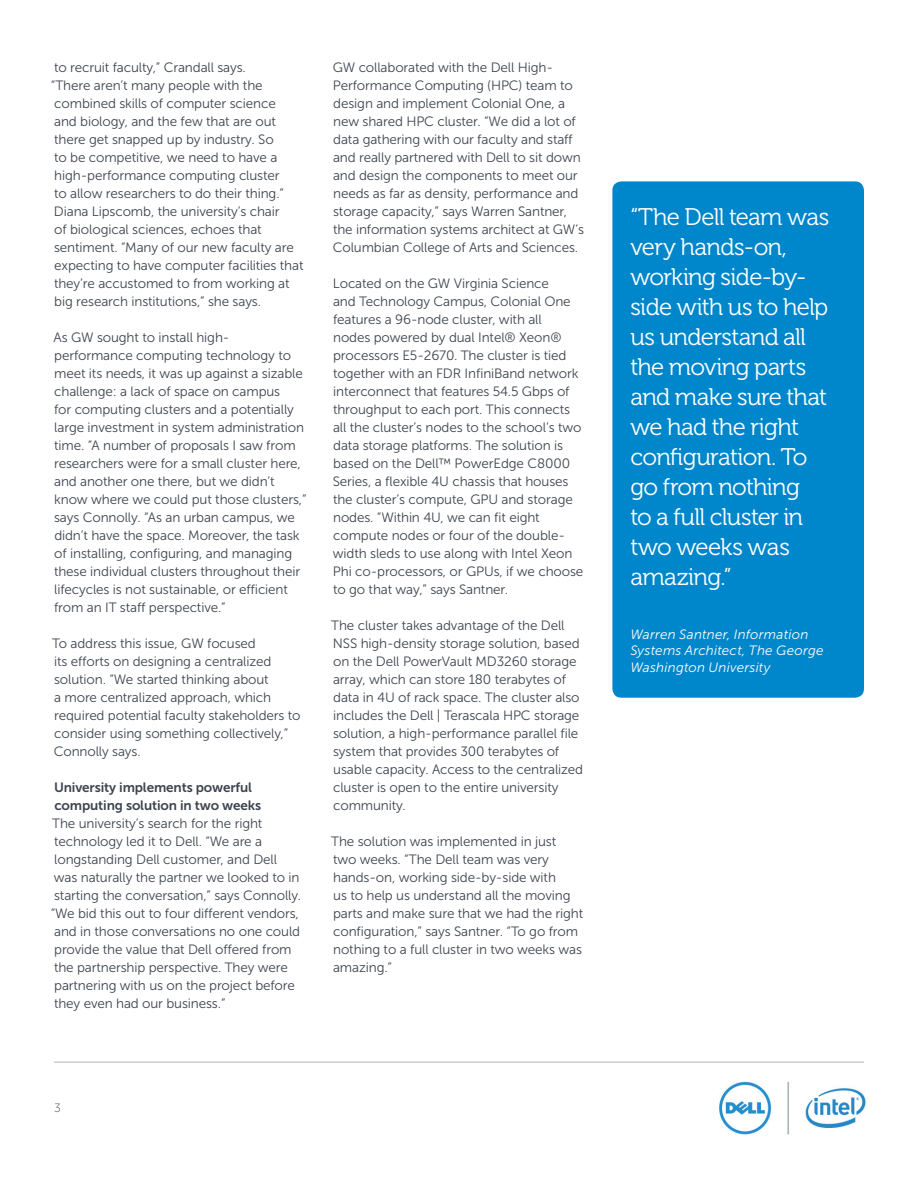
<style>
.page{position:relative;width:918px;height:1188px;background:#fff}
.page>*{position:absolute;margin:0;border:0;box-sizing:border-box;transform-origin:0 0}
.t1{font:24px/30px "Museo For Dell 300";letter-spacing:-.03em;color:#fff}
.t2{font:13.5px/18px "Museo Sans For Dell 300";letter-spacing:-.01em;color:#3e444f}
.t3{font:italic 13.5px/16.5px "Museo Sans For Dell 300";letter-spacing:.015em;color:#fff}
.t4{font:13.5px/18px "Museo Sans For Dell 700";letter-spacing:-.01em;color:#3e444f}
.t5{font:12px "Museo Sans For Dell 100";color:#3e444f}
</style>
<div class="page">
<hr style="left:54px;top:1062px;width:810px;height:1px;background:#aeb3b8">
<img style="left:719px;top:1081px;width:147px;height:54px">
<div style="left:612px;top:181px;width:252px;height:517px;background:#0087cb;border-radius:9px"></div>
<p class="t2" style="left:51px;top:58px;width:254px">to recruit faculty,” Crandall says.<br>“There aren’t many people with the combined skills of computer science<br>and biology, and the few that are out there get snapped up by industry. So<br>to be competitive, we need to have a high-performance computing cluster<br>to allow researchers to do their thing.” Diana Lipscomb, the university’s chair<br>of biological sciences, echoes that sentiment. “Many of our new faculty are expecting to have computer facilities that they’re accustomed to from working at big research institutions,” she says.</p>
<p class="t2" style="left:54px;top:328px;width:254px">As GW sought to install high&shy;performance computing technology to meet its needs, it was up against a sizable challenge: a lack of space on campus<br>for computing clusters and a potentially large investment in system administration time. “A number of proposals I saw from researchers were for a small cluster here, and another one there, but we didn’t know where we could put those clusters,” says Connolly. “As an urban campus, we didn’t have the space. Moreover, the task of installing, configuring, and managing these individual clusters throughout their lifecycles is not sustainable, or efficient from an IT staff perspective.”</p>
<p class="t2" style="left:52px;top:634px;width:250px">To address this issue, GW focused<br>its efforts on designing a centralized solution. “We started thinking about<br>a more centralized approach, which required potential faculty stakeholders to consider using something collectively,” Connolly says.</p>
<p class="t4" style="left:54px;top:778px;width:209px">University implements powerful computing solution in two weeks</p>
<p class="t2" style="left:51px;top:814px;width:252px">The university’s search for the right technology led it to Dell. “We are a longstanding Dell customer, and Dell<br>was naturally the partner we looked to in starting the conversation,” says Connolly. “We bid this out to four different vendors, and in those conversations no one could provide the value that Dell offered from the partnership perspective. They were partnering with us on the project before they even had our business.”</p>
<p class="t2" style="left:333px;top:58px;width:253px">GW collaborated with the Dell High-Performance Computing (HPC) team to design and implement Colonial One, a new shared HPC cluster. “We did a lot of data gathering with our faculty and staff and really partnered with Dell to sit down and design the components to meet our needs as far as density, performance and storage capacity,” says Warren Santner, the information systems architect at GW’s Columbian College of Arts and Sciences.</p>
<p class="t2" style="left:333px;top:274px;width:252px">Located on the GW Virginia Science<br>and Technology Campus, Colonial One features a 96-node cluster, with all<br>nodes powered by dual Intel® Xeon® processors E5-2670. The cluster is tied together with an FDR InfiniBand network interconnect that features 54.5 Gbps of throughput to each port. This connects all the cluster’s nodes to the school’s two data storage platforms. The solution is based on the Dell™ PowerEdge C8000<br>Series, a flexible 4U chassis that houses the cluster’s compute, GPU and storage nodes. “Within 4U, we can fit eight compute nodes or four of the double&shy;width sleds to use along with Intel Xeon Phi co-processors, or GPUs, if we choose to go that way,” says Santner.</p>
<p class="t2" style="left:331px;top:616px;width:253px">The cluster takes advantage of the Dell NSS high-density storage solution, based on the Dell PowerVault MD3260 storage array, which can store 180 terabytes of data in 4U of rack space. The cluster also includes the Dell | Terascala HPC storage solution, a high-performance parallel file system that provides 300 terabytes of usable capacity. Access to the centralized cluster is open to the entire university community.</p>
<p class="t2" style="left:331px;top:832px;width:254px">The solution was implemented in just<br>two weeks. “The Dell team was very hands-on, working side-by-side with<br>us to help us understand all the moving parts and make sure that we had the right configuration,” says Santner. “To go from nothing to a full cluster in two weeks was amazing.”</p>
<p class="t5" style="left:54px;top:1101px;width:8px">3</p>
<h1 class="t1" style="left:630px;top:202px;width:201px">“The Dell team was very hands-on, working side-by&shy;side with us to help us understand all the moving parts and make sure that we had the right configuration. To go from nothing<br>to a full cluster in two weeks was amazing.”</h1>
<p class="t3" style="left:630px;top:626px;width:195px">Warren Santner, Information<br>Systems Architect, The George<br>Washington University</p>
</div>
